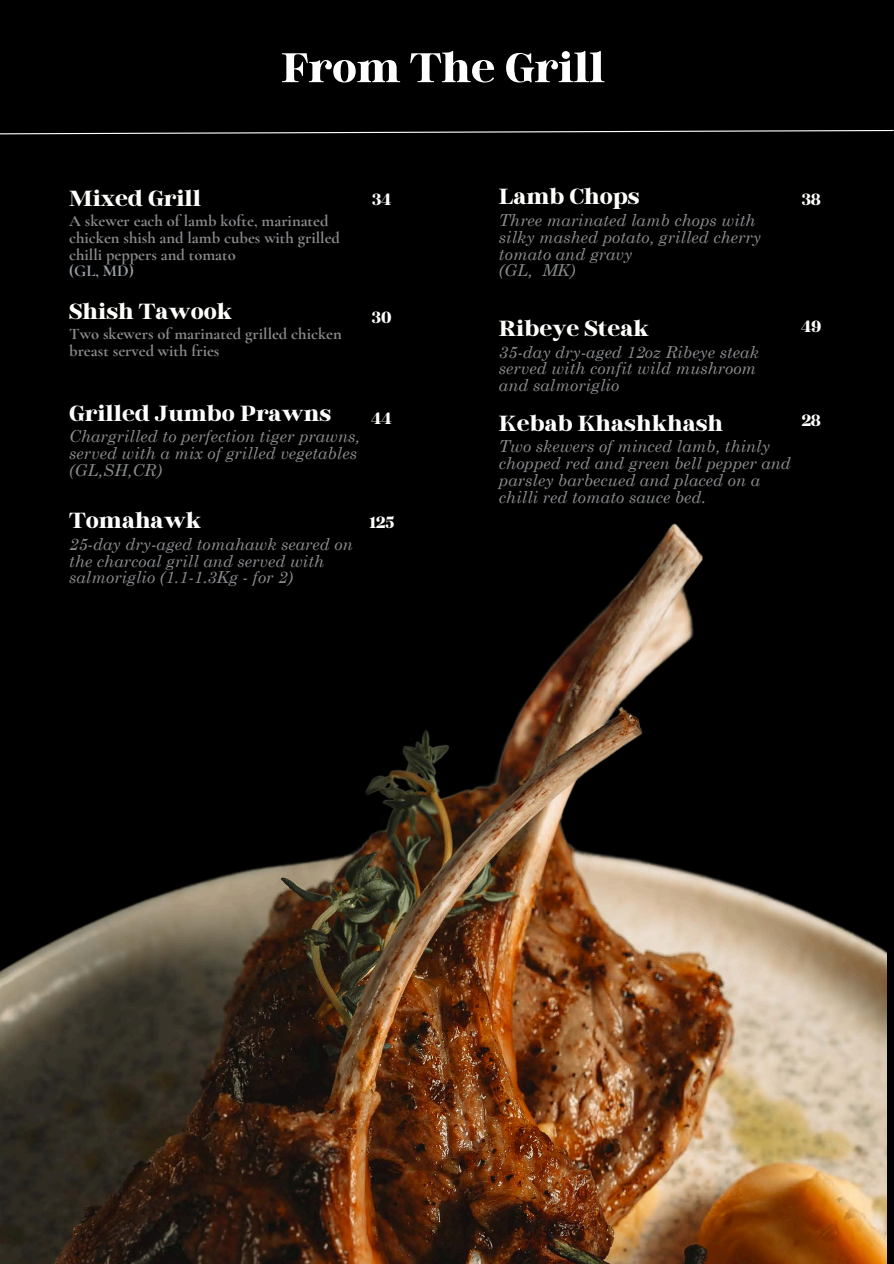
<style>
.page{position:relative;width:894px;height:1264px;background:#fff}
.page>*{position:absolute;margin:0;border:0;box-sizing:border-box;transform-origin:0 0}
.t1{font:700 51px "Binggo Wood Display";color:#fff}
.t2{font:700 27px "Binggo Wood Display";color:#fffffe}
.t3{font:700 27px "Binggo Wood Display";color:#fefeff}
.t4{font:700 19.95px "Binggo Wood Display";color:#fffffe}
.t5{font:italic 16.5px/16.8px "Century Schoolbook";color:#898b8e}
.t6{font:700 16.5px/16.8px "Cormorant Garamond";color:#898b8e}
.s1{color:#9ba1a8}
</style>
<div class="page">
<div style="left:0;top:0;width:893px;height:1263px;background:#000"></div>
<svg style="left:0;top:129px;width:893px;height:6px"></svg>
<img style="left:0;top:523px;width:886px;height:740px">
<p class="t1" style="left:281px;top:42px;width:324px">From The Grill</p>
<h3 class="t2" style="left:69px;top:184px;width:133px">Mixed Grill</h3>
<h3 class="t6" style="left:69px;top:212px;width:272px">A skewer each of lamb kofte, marinated chicken shish and lamb cubes with grilled chilli peppers and tomato<br><span class="s1">(GL, MD)</span></h3>
<h3 class="t2" style="left:69px;top:298px;width:164px">Shish Tawook</h3>
<h3 class="t6" style="left:69px;top:326px;width:274px">Two skewers of marinated grilled chicken breast served with fries</h3>
<p class="t4" style="left:372px;top:189px;width:21px">34</p>
<p class="t2" style="left:499px;top:183px;width:142px">Lamb Chops</p>
<p class="t5" style="left:499px;top:211px;width:263px">Three marinated lamb chops with silky mashed potato, grilled cherry tomato and gravy</p>
<p class="t5" style="left:499px;top:262px;width:78px">(GL, MK)</p>
<p class="t2" style="left:499px;top:315px;width:151px">Ribeye Steak</p>
<p class="t5" style="left:499px;top:343px;width:261px">35-day dry-aged 12oz Ribeye steak</p>
<p class="t5" style="left:499px;top:359px;width:259px">served with confit wild mushroom and salmoriglio</p>
<p class="t4" style="left:372px;top:307px;width:21px">30</p>
<p class="t4" style="left:801px;top:189px;width:21px">38</p>
<p class="t4" style="left:800px;top:317px;width:22px">49</p>
<p class="t3" style="left:69px;top:400px;width:263px">Grilled Jumbo Prawns</p>
<p class="t5" style="left:69px;top:427px;width:292px">Chargrilled to perfection tiger prawns, served with a mix of grilled vegetables</p>
<p class="t5" style="left:69px;top:461px;width:94px">(GL,SH,CR)</p>
<h2 class="t3" style="left:69px;top:507px;width:133px">Tomahawk</h2>
<p class="t5" style="left:69px;top:535px;width:285px">25-day dry-aged tomahawk seared on the charcoal grill and served with salmoriglio (1.1-1.3Kg - for 2)</p>
<p class="t4" style="left:371px;top:408px;width:22px">44</p>
<p class="t4" style="left:801px;top:410px;width:21px">28</p>
<p class="t3" style="left:499px;top:409px;width:225px">Kebab Khashkhash</p>
<p class="t5" style="left:499px;top:437px;width:293px">Two skewers of minced lamb, thinly chopped red and green bell pepper and parsley barbecued and placed on a chilli red tomato sauce bed.</p>
<p class="t4" style="left:369px;top:512px;width:26px">125</p>
</div>
